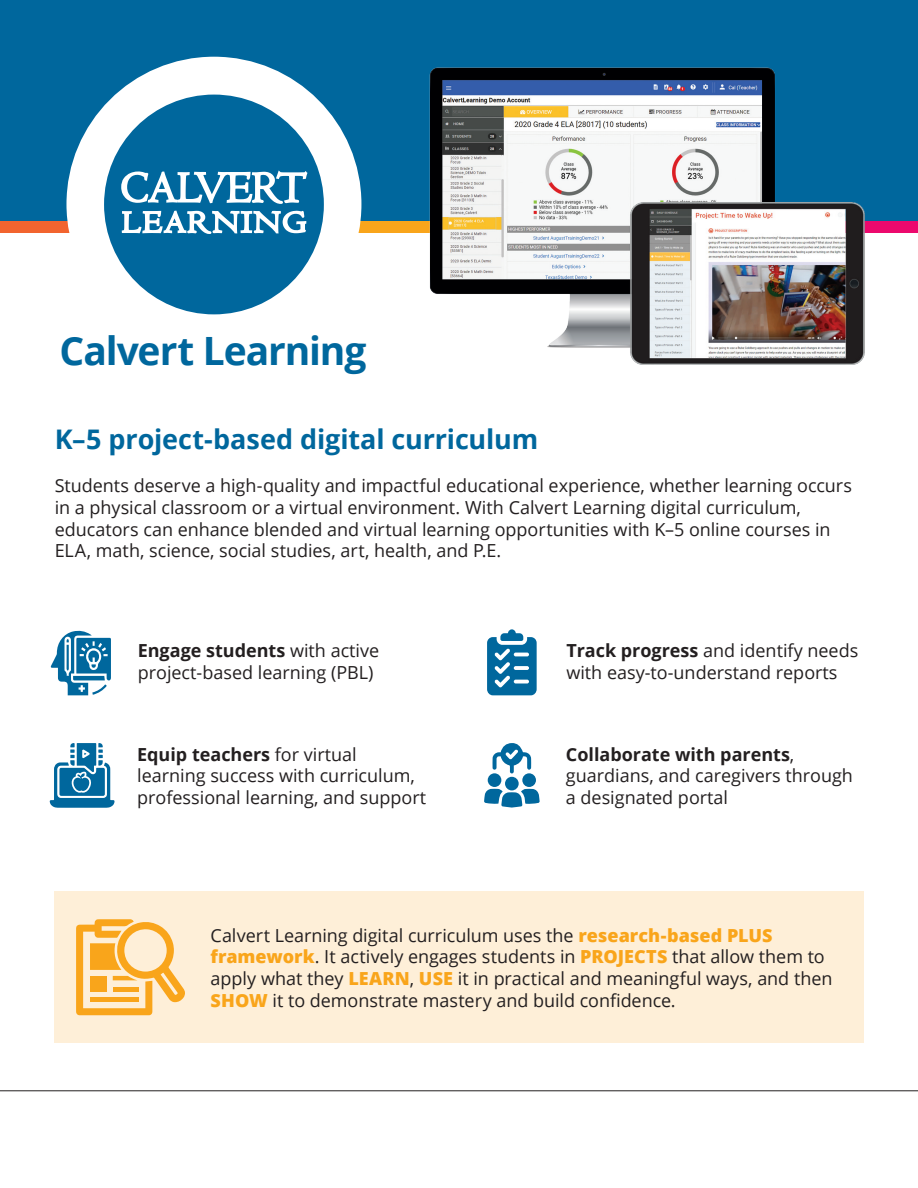
<style>
.page{position:relative;width:918px;height:1188px;background:#fff}
.page>*{position:absolute;margin:0;border:0;box-sizing:border-box;transform-origin:0 0}
.t1{font:700 39px "Open Sans";letter-spacing:-.025em;color:#00679d}
.t2{font:700 27px "Open Sans";letter-spacing:-.005em;color:#00679d}
.t3{font:18px/21.6px "Open Sans";color:#231f20}
.s1{font-weight:700}
.s2{font-weight:800;color:#f9a51b}
</style>
<div class="page">
<div style="left:733px;top:206px;width:185px;height:27px;background:#ec096d"></div>
<div style="left:252px;top:206px;width:181px;height:27px;background:#f9a51b"></div>
<div style="left:0;top:206px;width:148px;height:27px;background:#f2642f"></div>
<div style="left:0;top:0;width:918px;height:221px;background:#00679d"></div>
<div style="left:66px;top:57px;width:295px;height:295px;background:#fff;border-radius:50%"></div>
<svg style="left:104px;top:95px;width:220px;height:219px;fill:#00679d"></svg>
<div style="left:55px;top:892px;width:809px;height:151px;background:#feefd8"></div>
<svg style="left:76px;top:919px;width:109px;height:96px"></svg>
<img style="left:429px;top:67px;width:364px;height:281px">
<img style="left:628px;top:203px;width:237px;height:162px">
<svg style="left:50px;top:630px;width:61px;height:65px"></svg>
<svg style="left:50px;top:743px;width:65px;height:65px"></svg>
<svg style="left:487px;top:629px;width:50px;height:66px"></svg>
<svg style="left:492px;top:743px;width:39px;height:31px"></svg>
<svg style="left:484px;top:789px;width:56px;height:19px"></svg>
<div style="left:505px;top:777px;width:14px;height:13px;background:#00679d;border-radius:50%"></div>
<div style="left:488px;top:773px;width:13px;height:14px;background:#00679d;border-radius:50%"></div>
<div style="left:522px;top:773px;width:14px;height:14px;background:#00679d;border-radius:50%"></div>
<hr style="left:0;top:1090px;width:918px;height:1px;background:#231f20">
<h1 class="t1" style="left:59px;top:324px;width:309px">Calvert Learning</h1>
<h2 class="t2" style="left:55px;top:420px;width:485px">K–5 project-based digital curriculum</h2>
<p class="t3" style="left:55px;top:475px;width:799px">Students deserve a high-quality and impactful educational experience, whether learning occurs in a physical classroom or a virtual environment. With Calvert Learning digital curriculum, educators can enhance blended and virtual learning opportunities with K–5 online courses in ELA, math, science, social studies, art, health, and P.E.</p>
<p class="t3" style="left:138px;top:639px;width:243px"><span class="s1">Engage students</span> with active project-based learning (PBL)</p>
<p class="t3" style="left:566px;top:639px;width:293px"><span class="s1">Track progress</span> and identify needs with easy-to-understand reports</p>
<p class="t3" style="left:137px;top:743px;width:291px"><span class="s1">Equip teachers</span> for virtual learning success with curriculum, professional learning, and support</p>
<p class="t3" style="left:566px;top:743px;width:289px"><span class="s1">Collaborate with parents</span>, guardians, and caregivers through a designated portal</p>
<p class="t3" style="left:211px;top:924px;width:623px">Calvert Learning digital curriculum uses the <span class="s2">research-based PLUS framework</span>. It actively engages students in <span class="s2">PROJECTS</span> that allow them to apply what they <span class="s2">LEARN</span>, <span class="s2">USE</span> it in practical and meaningful ways, and then <span class="s2">SHOW</span> it to demonstrate mastery and build confidence.</p>
</div>
